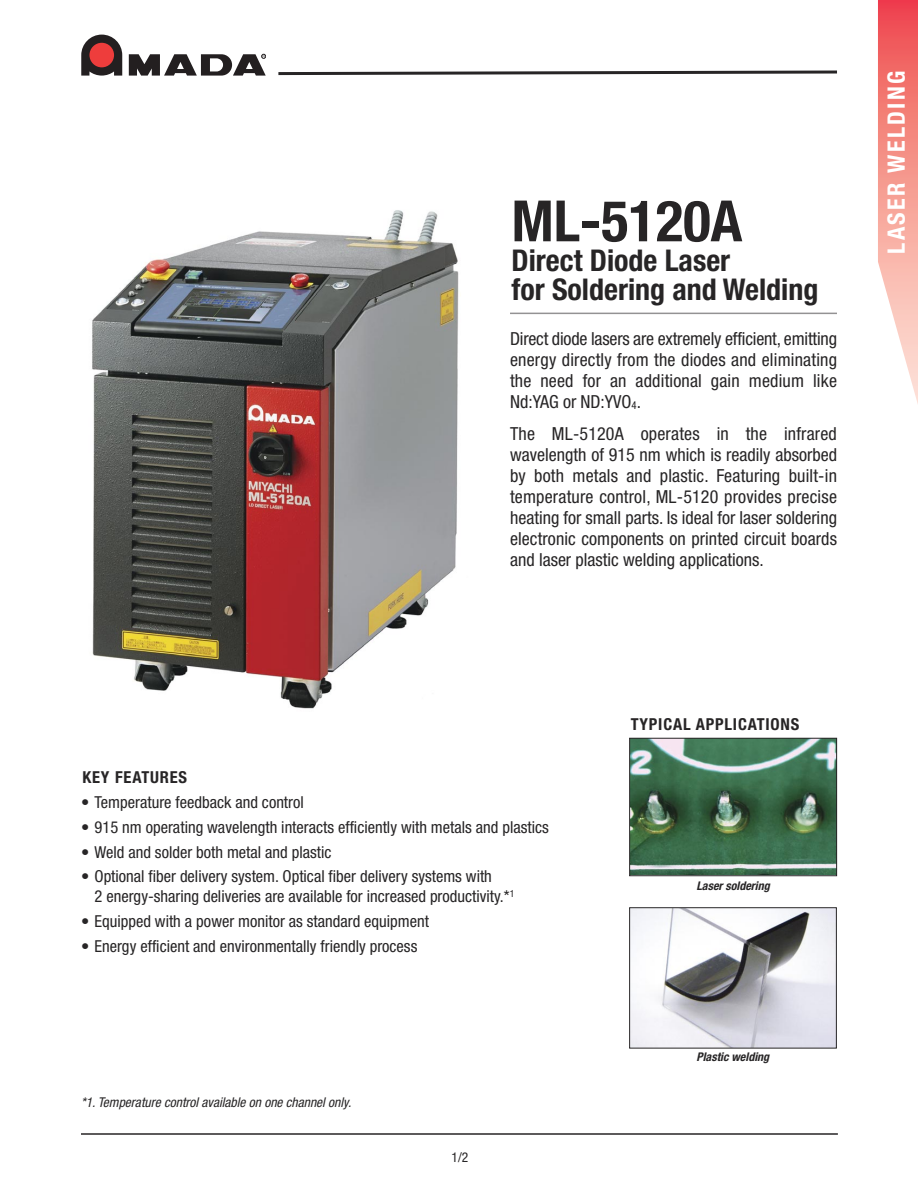
<style>
.page{position:relative;width:918px;height:1188px;background:#fff}
.page>*{position:absolute;margin:0;border:0;box-sizing:border-box;transform-origin:0 0}
.t1{font:700 condensed 57px "Helvetica Neue";color:#272526}
.t2{font:700 condensed 30px/28.5px "Helvetica Neue";color:#272526}
.t3{font:700 condensed 24px "Helvetica Neue";letter-spacing:.1em;color:#fff}
.t4{font:condensed 18px/21px "Helvetica Neue";letter-spacing:.005em;color:#272526;text-align:justify}
.t5{font:condensed 16.5px/19.5px "Helvetica Neue";color:#272526}
.t6{font:700 condensed 16.5px "Helvetica Neue";letter-spacing:.05em;color:#272526}
.t7{font:italic condensed 13.5px "Helvetica Neue";color:#272526}
.t8{font:condensed 13.5px "Helvetica Neue";color:#272526}
.t9{font:italic 700 condensed 12px "Helvetica Neue";color:#272526}
.s1{font-size:10.8px}
</style>
<div class="page">
<svg style="left:81px;top:35px;width:41px;height:41px"></svg>
<svg style="left:129px;top:54px;width:137px;height:22px"></svg>
<img style="left:92px;top:210px;width:367px;height:499px">
<hr style="left:81px;top:1133px;width:757px;height:2px;background:#272526">
<img style="left:878px;top:0;width:40px;height:404px">
<svg style="left:278px;top:70px;width:559px;height:6px"></svg>
<img style="left:631px;top:740px;width:204px;height:134px">
<div style="left:629px;top:738px;width:208px;height:138px;border:1px solid #272526"></div>
<img style="left:631px;top:909px;width:204px;height:137px">
<div style="left:629px;top:907px;width:208px;height:141px;border:1px solid #272526"></div>
<hr style="left:510px;top:313px;width:327px;height:1px;background:#939293">
<h1 class="t1" style="left:512px;top:201px;width:232px">ML-5120A</h1>
<h2 class="t2" style="left:512px;top:249px;width:308px">Direct Diode Laser<br>for Soldering and Welding</h2>
<p class="t4" style="left:510px;top:330px;width:328px">Direct diode lasers are extremely efficient, emitting energy directly from the diodes and eliminating the need for an additional gain medium like Nd:YAG or ND:YVO<span class="s1">4</span>.</p>
<p class="t4" style="left:510px;top:424px;width:328px">The ML-5120A operates in the infrared wavelength of 915 nm which is readily absorbed by both metals and plastic. Featuring built-in temperature control, ML-5120 provides precise heating for small parts. Is ideal for laser soldering electronic components on printed circuit boards and laser plastic welding applications.</p>
<h3 class="t3" style="left:888px;top:254px;width:185px;rotate:-90deg">LASER WELDING</h3>
<p class="t6" style="left:82px;top:771px;width:106px">KEY FEATURES</p>
<p class="t5" style="left:81px;top:794px;width:224px">• Temperature feedback and control</p>
<p class="t5" style="left:81px;top:818px;width:469px">• 915 nm operating wavelength interacts efficiently with metals and plastics</p>
<p class="t5" style="left:81px;top:843px;width:252px">• Weld and solder both metal and plastic</p>
<p class="t5" style="left:95px;top:868px;width:421px;text-indent:-14px">• Optional fiber delivery system. Optical fiber delivery systems with<br>2 energy-sharing deliveries are available for increased productivity.*<sup>1</sup></p>
<p class="t5" style="left:81px;top:913px;width:350px">• Equipped with a power monitor as standard equipment</p>
<p class="t5" style="left:81px;top:938px;width:338px">• Energy efficient and environmentally friendly process</p>
<p class="t7" style="left:81px;top:1097px;width:274px">*1.Temperature controlavailable on one channelonly.</p>
<p class="t8" style="left:452px;top:1153px;width:18px">1/2</p>
<p class="t6" style="left:631px;top:718px;width:170px">TYPICAL APPLICATIONS</p>
<p class="t9" style="left:696px;top:881px;width:77px">Lasersoldering</p>
<p class="t9" style="left:696px;top:1052px;width:77px">Plastic welding</p>
</div>
